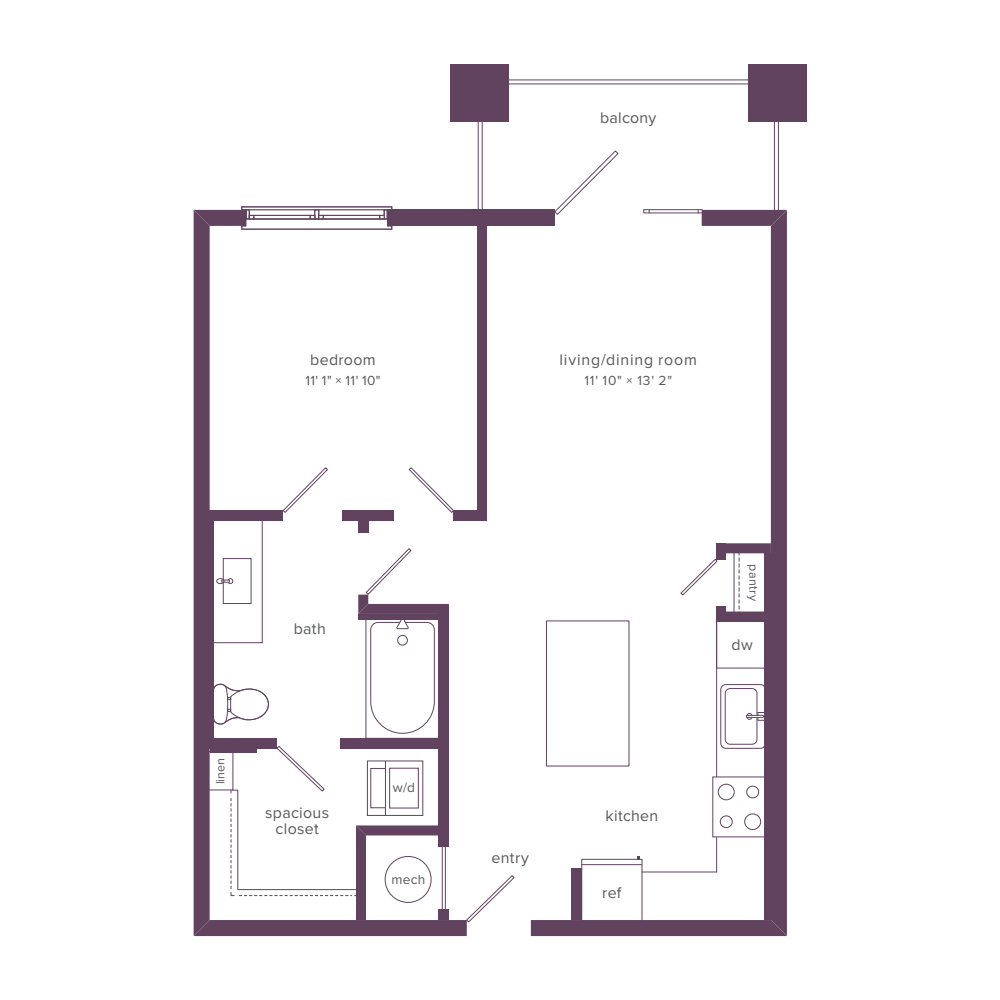
<style>
.page{position:relative;width:1000px;height:1000px;background:#fff}
.page>*{position:absolute;margin:0;border:0;box-sizing:border-box;transform-origin:0 0}
.t1{font:15.9px/15.9px "Proxima Nova";letter-spacing:.02em;color:#58595b;text-align:center}
.t2{font:15.9px "Proxima Nova";letter-spacing:.05em;color:#58595b}
.t3{font:13.7px "Proxima Nova";letter-spacing:.025em;color:#58595b}
.t4{font:12.5px "Proxima Nova";letter-spacing:.025em;color:#58595b}
</style>
<div class="page">
<div style="left:774px;top:121px;width:5px;height:92px;border:1px solid #614360"></div>
<div style="left:478px;top:121px;width:4px;height:91px;border:1px solid #614360"></div>
<div style="left:388px;top:210px;width:167px;height:16px;background:#614360"></div>
<div style="left:451px;top:64px;width:58px;height:58px;background:#614360"></div>
<div style="left:748px;top:64px;width:58px;height:58px;background:#614360"></div>
<svg style="left:194px;top:206px;width:321px;height:730px"></svg>
<div style="left:442px;top:845px;width:4px;height:68px;border:1px solid #614360"></div>
<svg style="left:531px;top:150px;width:256px;height:786px"></svg>
<div style="left:746px;top:715px;width:18px;height:3px;border:1px solid #614360"></div>
<p class="t1" style="left:600px;top:109px;width:58px">balcony</p>
<p class="t1" style="left:310px;top:351px;width:67px">bedroom</p>
<p class="t3" style="left:305px;top:371px;width:77px">11' 1" × 11' 10"</p>
<p class="t2" style="left:559px;top:348px;width:139px">living/dining room</p>
<p class="t3" style="left:585px;top:371px;width:89px">11' 10" × 13' 2"</p>
<p class="t1" style="left:294px;top:620px;width:34px">bath</p>
<p class="t4" style="left:211px;top:784px;width:28px;rotate:-90deg">linen</p>
<p class="t1" style="left:265px;top:804px;width:65px">spacious closet</p>
<p class="t3" style="left:393px;top:777px;width:24px">w/d</p>
<p class="t3" style="left:391px;top:869px;width:36px">mech</p>
<p class="t1" style="left:492px;top:849px;width:39px">entry</p>
<p class="t1" style="left:606px;top:807px;width:54px">kitchen</p>
<p class="t1" style="left:602px;top:884px;width:21px">ref</p>
<p class="t4" style="left:763px;top:564px;width:38px;rotate:90deg">pantry</p>
<p class="t1" style="left:732px;top:636px;width:23px">dw</p>
</div>
